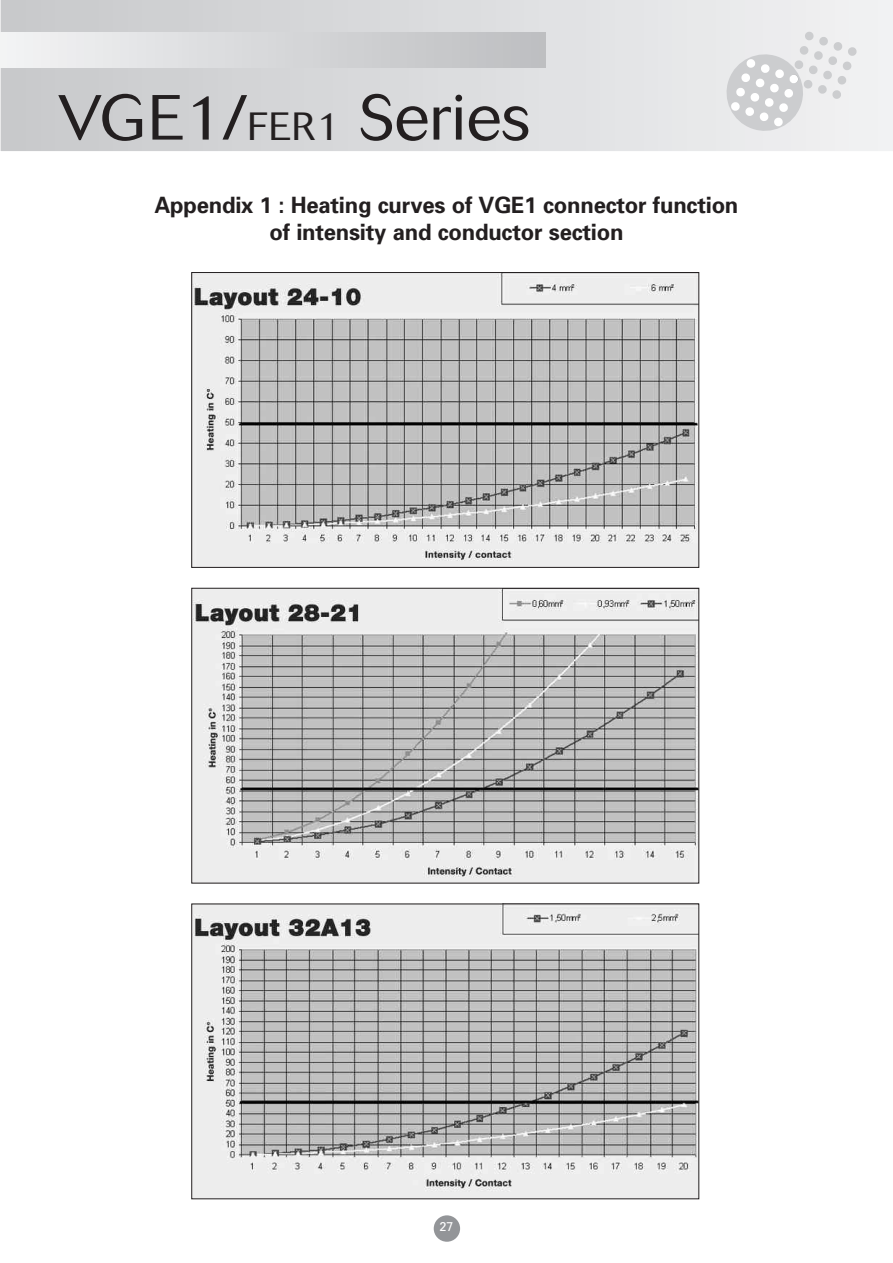
<style>
.page{position:relative;width:893px;height:1263px;background:#fff}
.page>*{position:absolute;margin:0;border:0;box-sizing:border-box;transform-origin:0 0}
.t1{font:300 63px "Cosmos";color:#231f20}
.t2{font:700 22.5px/27px "Univers";letter-spacing:-.01em;color:#231f20;text-align:center}
.t3{font:12.75px "Univers";color:#fff}
.s1{font-size:39px}
</style>
<div class="page">
<div style="left:434px;top:1215px;width:26px;height:27px;background:#939598;border-radius:50%"></div>
<svg style="left:0;top:0;width:893px;height:151px;background:#dbdcde"></svg>
<svg style="left:722px;top:31px;width:135px;height:105px"></svg>
<div style="left:0;top:33px;width:545px;height:34px;background:linear-gradient(to right,#f2f3f4,#bdbec0)"></div>
<img style="left:193px;top:274px;width:504px;height:292px">
<div style="left:191px;top:272px;width:508px;height:296px;border:1px solid #231f20"></div>
<img style="left:193px;top:590px;width:504px;height:291px">
<div style="left:191px;top:588px;width:508px;height:295px;border:1px solid #231f20"></div>
<img style="left:193px;top:905px;width:504px;height:292px">
<div style="left:191px;top:903px;width:508px;height:296px;border:1px solid #231f20"></div>
<h1 class="t1" style="left:59px;top:92px;width:473px">VGE1/<span class="s1">FER1</span> Series</h1>
<p class="t2" style="left:155px;top:194px;width:585px">Appendix 1 : Heating curves of VGE1 connector function of intensity and conductor section</p>
<p class="t3" style="left:439px;top:1222px;width:16px">27</p>
</div>
